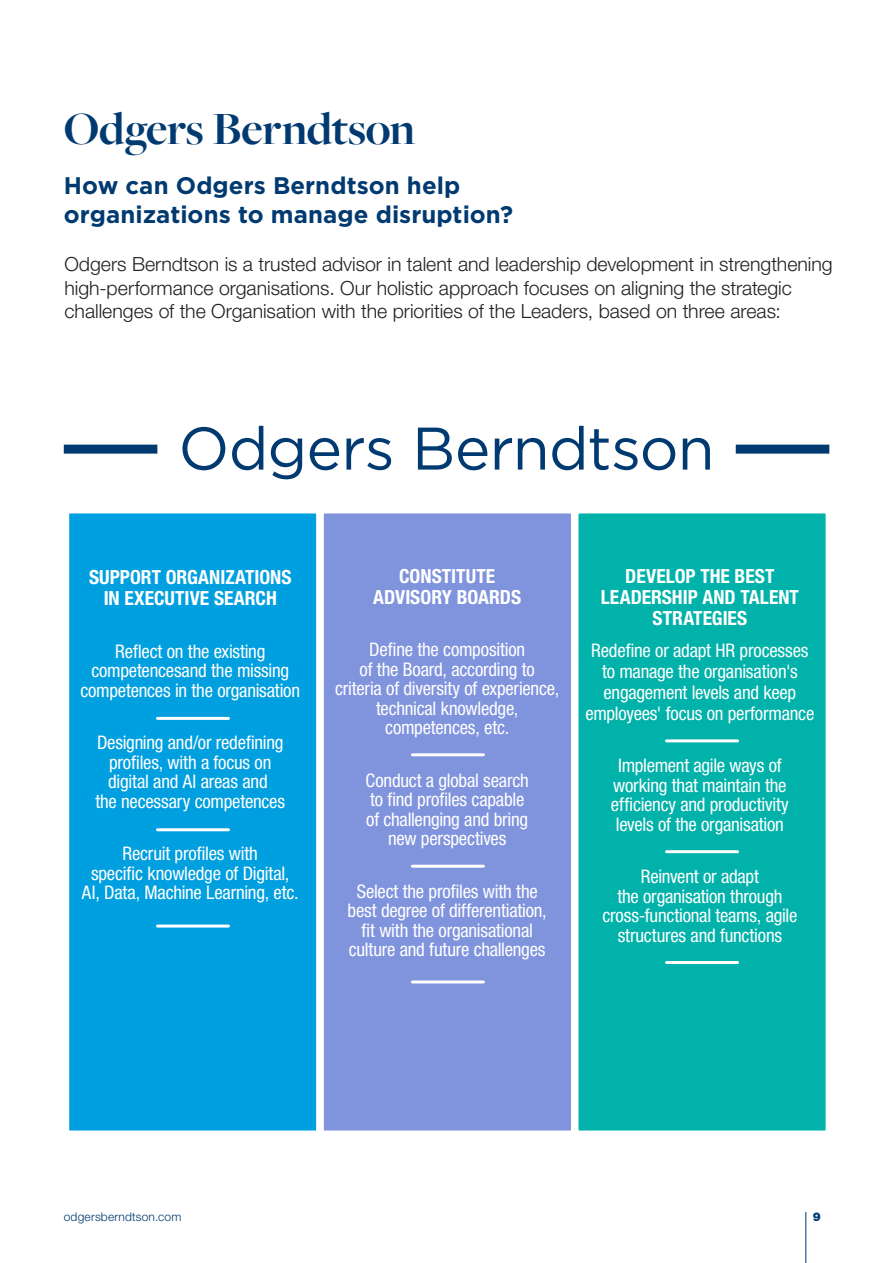
<style>
.page{position:relative;width:893px;height:1263px;background:#fff}
.page>*{position:absolute;margin:0;border:0;box-sizing:border-box;transform-origin:0 0}
.t1{font:60px "Gotham";letter-spacing:-.015em;color:#003a70}
.t2{font:700 48px "Freight Big Pro";letter-spacing:-.01em;color:#003a70}
.t3{font:700 24px/28.8px "Gotham";letter-spacing:.005em;color:#003a70}
.t4{font:300 19.5px/23.4px "Helvetica Neue LT Std";color:#231f20}
.t5{font:700 condensed 19.5px/21px "Helvetica Neue LT Std";color:#fff;text-align:center}
.t6{font:condensed 18.75px/19.5px "Helvetica Neue LT Std";letter-spacing:-.01em;color:#fff;text-align:center}
.t7{font:300 12px "Helvetica Neue LTW1 G";letter-spacing:.015em;color:#003a70}
.t8{font:900 12px "Helvetica Neue LT Std";color:#003a70}
</style>
<div class="page">
<div style="left:62px;top:506px;width:262px;height:632px;background:#009fdf;border:8px solid #fff"></div>
<div style="left:64px;top:445px;width:93px;height:9px;background:#003a70"></div>
<div style="left:736px;top:445px;width:93px;height:9px;background:#003a70"></div>
<div style="left:316px;top:506px;width:262px;height:632px;background:#8093dd;border:8px solid #fff"></div>
<div style="left:571px;top:506px;width:262px;height:632px;background:#00b2a9;border:8px solid #fff"></div>
<hr style="left:666px;top:739px;width:72px;height:3px;background:#fff">
<hr style="left:666px;top:850px;width:72px;height:3px;background:#fff">
<hr style="left:666px;top:961px;width:72px;height:3px;background:#fff">
<hr style="left:157px;top:717px;width:72px;height:3px;background:#fff">
<hr style="left:157px;top:828px;width:72px;height:3px;background:#fff">
<hr style="left:157px;top:924px;width:72px;height:3px;background:#fff">
<hr style="left:412px;top:753px;width:71px;height:3px;background:#fff">
<hr style="left:412px;top:865px;width:71px;height:3px;background:#fff">
<hr style="left:412px;top:980px;width:71px;height:3px;background:#fff">
<hr style="left:805px;top:1212px;width:1px;height:51px;background:#003a70">
<h2 class="t2" style="left:64px;top:97px;width:353px">Odgers Berndtson</h2>
<p class="t3" style="left:64px;top:171px;width:451px">How can Odgers Berndtson help organizations to manage disruption?</p>
<p class="t4" style="left:64px;top:252px;width:770px">Odgers Berndtson is a trusted advisor in talent and leadership development in strengthening high-performance organisations. Our holistic approach focuses on aligning the strategic challenges of the Organisation with the priorities of the Leaders, based on three areas:</p>
<h1 class="t1" style="left:178px;top:415px;width:538px">Odgers Berndtson</h1>
<p class="t5" style="left:89px;top:566px;width:204px">SUPPORT ORGANIZATIONS<br>IN EXECUTIVE SEARCH</p>
<p class="t6" style="left:80px;top:641px;width:221px">Reflect on the existing competencesand the missing competences in the organisation</p>
<p class="t6" style="left:95px;top:733px;width:191px">Designing and/or redefining profiles, with a focus on digital and AI areas and<br>the necessary competences</p>
<p class="t6" style="left:82px;top:844px;width:218px">Recruit profiles with<br>specific knowledge of Digital,<br>AI, Data, Machine Learning, etc.</p>
<p class="t5" style="left:373px;top:565px;width:149px">CONSTITUTE<br>ADVISORY BOARDS</p>
<p class="t6" style="left:335px;top:640px;width:225px">Define the composition<br>of the Board, according to criteria of diversity of experience, technical knowledge, competences, etc.</p>
<p class="t6" style="left:366px;top:770px;width:165px">Conduct a global search to find profiles capable of challenging and bring new perspectives</p>
<p class="t6" style="left:348px;top:881px;width:201px">Select the profiles with the best degree of differentiation, fit with the organisational culture and future challenges</p>
<p class="t5" style="left:601px;top:565px;width:200px">DEVELOP THE BEST<br>LEADERSHIP AND TALENT<br>STRATEGIES</p>
<p class="t6" style="left:585px;top:640px;width:230px;line-height:21px">Redefine or adapt HR processes to manage the organisation's engagement levels and keep employees' focus on performance</p>
<p class="t6" style="left:611px;top:756px;width:180px">Implement agile ways of working that maintain the efficiency and productivity levels of the organisation</p>
<p class="t6" style="left:602px;top:867px;width:196px">Reinvent or adapt<br>the organisation through cross-functional teams, agile structures and functions</p>
<p class="t7" style="left:64px;top:1209px;width:119px">odgersberndtson.com</p>
<p class="t8" style="left:813px;top:1210px;width:10px">9</p>
</div>
